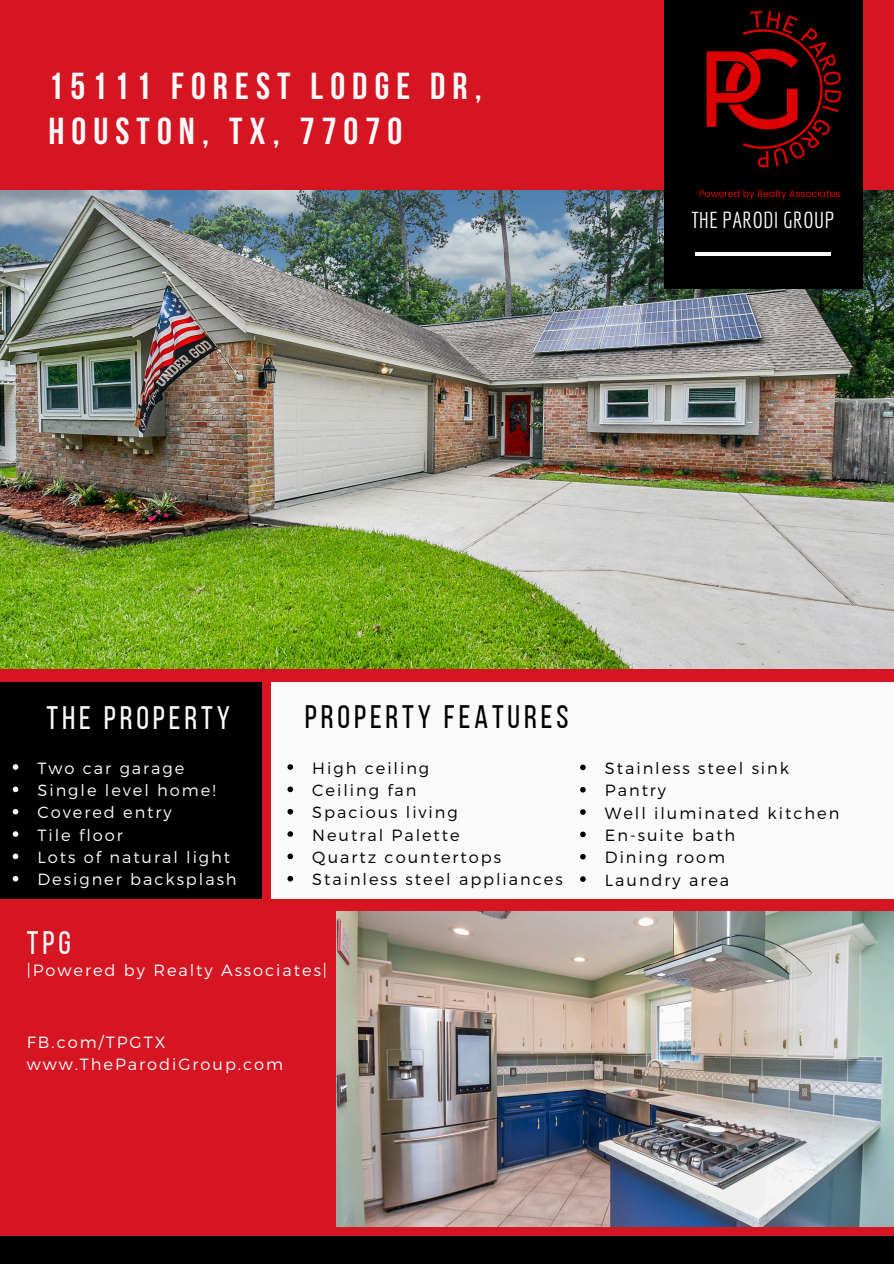
<style>
.page{position:relative;width:894px;height:1264px;background:#fff}
.page>*{position:absolute;margin:0;border:0;box-sizing:border-box;transform-origin:0 0}
.t1{font:700 37.5px/44.7px "Bebas Neue";letter-spacing:.19em;color:#fafafa}
.t2{font:32.4px "Bebas Neue";letter-spacing:.12em;color:#000}
.t3{font:32.4px "Bebas Neue";letter-spacing:.12em;color:#fafafa}
.t4{font:22.5px "Economica";color:#fafafa}
.t5{font:300 16.2px "Montserrat";letter-spacing:.12em;color:#000}
.t6{font:300 16.2px "Montserrat";letter-spacing:.12em;color:#fafafa}
</style>
<div class="page">
<div style="left:0;top:0;width:893px;height:1263px;background:#d61523"></div>
<img style="left:0;top:191px;width:893px;height:478px">
<div style="left:664px;top:0;width:198px;height:288px;background:#000"></div>
<div style="left:0;top:682px;width:262px;height:216px;background:#000"></div>
<div style="left:271px;top:682px;width:622px;height:216px;background:#fafafa"></div>
<hr style="left:695px;top:252px;width:135px;height:4px;background:#fafafa">
<img style="left:337px;top:911px;width:556px;height:315px">
<div style="left:0;top:1236px;width:893px;height:27px;background:#000"></div>
<img style="left:621px;top:0;width:272px;height:241px">
<svg style="left:13px;top:764px;width:5px;height:5px"></svg>
<svg style="left:13px;top:786px;width:5px;height:6px"></svg>
<svg style="left:13px;top:809px;width:5px;height:5px"></svg>
<svg style="left:13px;top:831px;width:5px;height:5px"></svg>
<svg style="left:13px;top:853px;width:5px;height:6px"></svg>
<svg style="left:13px;top:875px;width:5px;height:6px"></svg>
<svg style="left:287px;top:764px;width:6px;height:5px"></svg>
<svg style="left:287px;top:786px;width:6px;height:6px"></svg>
<svg style="left:287px;top:809px;width:6px;height:5px"></svg>
<svg style="left:287px;top:831px;width:6px;height:5px"></svg>
<svg style="left:287px;top:853px;width:6px;height:6px"></svg>
<svg style="left:287px;top:875px;width:6px;height:6px"></svg>
<svg style="left:580px;top:764px;width:5px;height:6px"></svg>
<svg style="left:580px;top:787px;width:5px;height:5px"></svg>
<svg style="left:580px;top:809px;width:5px;height:5px"></svg>
<svg style="left:580px;top:831px;width:5px;height:6px"></svg>
<svg style="left:580px;top:854px;width:5px;height:5px"></svg>
<svg style="left:580px;top:876px;width:5px;height:5px"></svg>
<p class="t1" style="left:48px;top:67px;width:435px">15111 FOREST LODGE DR,<br>HOUSTON, TX, 77070</p>
<p class="t4" style="left:691px;top:207px;width:145px">THE PARODI GROUP</p>
<h3 class="t3" style="left:47px;top:704px;width:185px">THE PROPERTY</h3>
<p class="t6" style="left:38px;top:757px;width:148px">Two car garage</p>
<h3 class="t6" style="left:38px;top:779px;width:179px">Single level home!</h3>
<p class="t6" style="left:38px;top:802px;width:136px">Covered entry</p>
<p class="t6" style="left:38px;top:824px;width:87px">Tile floor</p>
<p class="t6" style="left:38px;top:846px;width:194px">Lots of natural light</p>
<p class="t6" style="left:38px;top:868px;width:200px">Designer backsplash</p>
<p class="t3" style="left:27px;top:929px;width:46px">TPG</p>
<p class="t2" style="left:305px;top:703px;width:265px">PROPERTY FEATURES</p>
<p class="t5" style="left:312px;top:757px;width:118px">High ceiling</p>
<p class="t5" style="left:312px;top:779px;width:106px">Ceiling fan</p>
<p class="t5" style="left:312px;top:802px;width:147px">Spacious living</p>
<p class="t5" style="left:312px;top:824px;width:149px">Neutral Palette</p>
<p class="t5" style="left:312px;top:846px;width:190px">Quartz countertops</p>
<p class="t5" style="left:312px;top:868px;width:252px">Stainless steel appliances</p>
<p class="t6" style="left:27px;top:959px;width:301px">|Powered by Realty Associates|</p>
<p class="t6" style="left:27px;top:1031px;width:140px">FB.com/TPGTX</p>
<p class="t6" style="left:27px;top:1053px;width:258px">www.TheParodiGroup.com</p>
<p class="t5" style="left:604px;top:757px;width:186px">Stainless steel sink</p>
<p class="t5" style="left:604px;top:780px;width:63px">Pantry</p>
<h2 class="t5" style="left:604px;top:802px;width:236px">Well iluminated kitchen</h2>
<p class="t5" style="left:604px;top:824px;width:132px">En-suite bath</p>
<p class="t5" style="left:604px;top:847px;width:121px">Dining room</p>
<p class="t5" style="left:604px;top:869px;width:126px">Laundry area</p>
</div>
